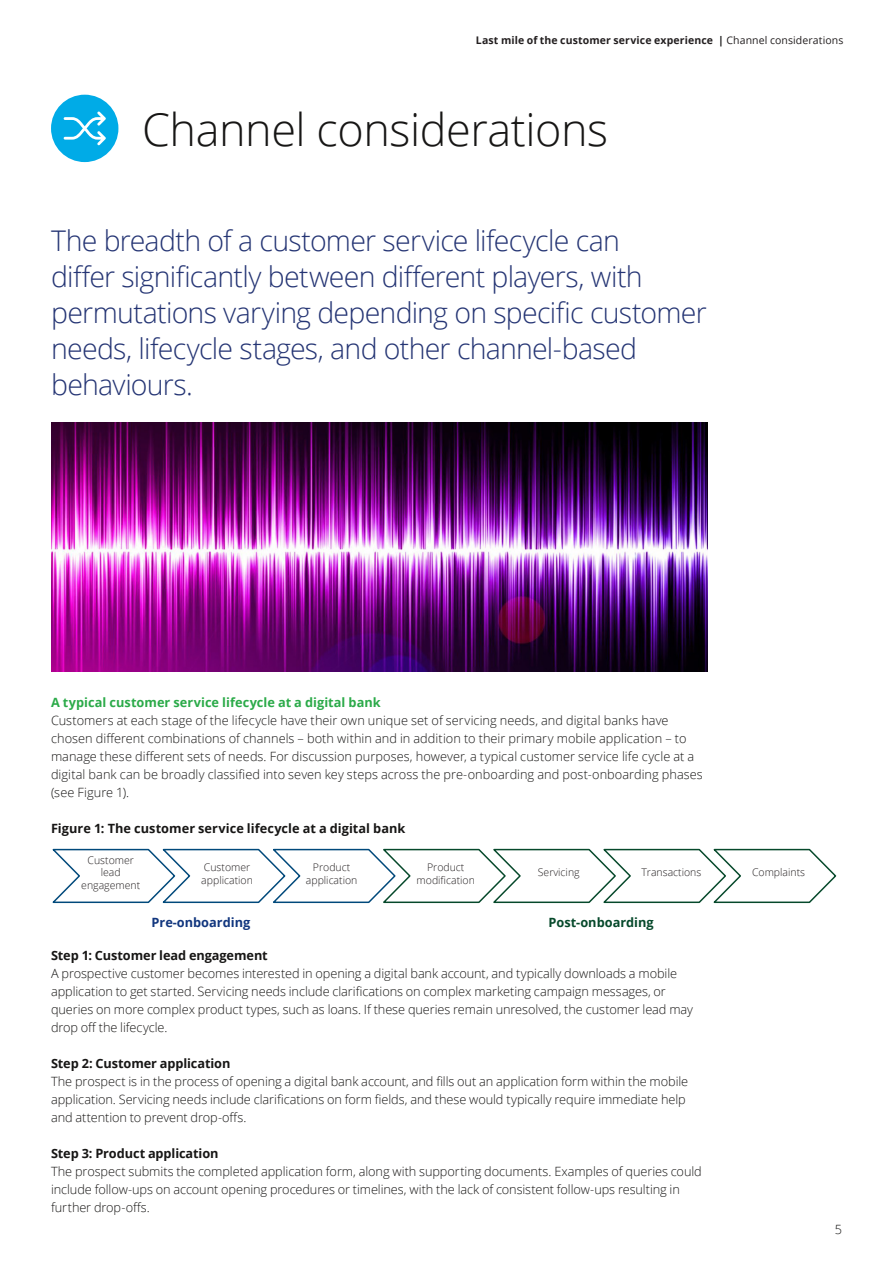
<style>
.page{position:relative;width:893px;height:1263px;background:#fff}
.page>*{position:absolute;margin:0;border:0;box-sizing:border-box;transform-origin:0 0}
.t1{font:300 45px "Open Sans";letter-spacing:-.01em;color:#171615}
.t2{font:300 28.5px/36px "Open Sans";letter-spacing:-.025em;color:#253574}
.t3{font:300 12.75px/18px "Open Sans";letter-spacing:-.005em;color:#171615}
.t4{font:700 12.75px "Open Sans";letter-spacing:-.005em;color:#171615}
.t5{font:700 12.75px "Open Sans";letter-spacing:.005em;color:#2baa49}
.t6{font:700 12.75px "Open Sans";color:#06492b}
.t7{font:700 12.75px "Open Sans";color:#11367e}
.t8{font:300 10.5px/12.6px "Open Sans";color:#231f20;text-align:center}
.t9{font:700 10.5px "Open Sans";letter-spacing:.01em;color:#231f20}
.s1{color:#171615}
.s2{font-weight:400}
</style>
<div class="page">
<svg style="left:52px;top:848px;width:785px;height:56px"></svg>
<svg style="left:51px;top:95px;width:67px;height:67px"></svg>
<img style="left:51px;top:423px;width:656px;height:249px">
<p class="t9" style="left:476px;top:33px;width:369px">Last mile of the customer service experience <span class="s1">|</span> <span class="s2">Channel considerations</span></p>
<h1 class="t1" style="left:142px;top:98px;width:467px">Channel considerations</h1>
<h2 class="t2" style="left:51px;top:222px;width:657px">The breadth of a customer service lifecycle can<br>differ significantly between different players, with permutations varying depending on specific customer needs, lifecycle stages, and other channel-based behaviours.</h2>
<p class="t5" style="left:51px;top:693px;width:331px">A typical customer service lifecycle at a digital bank</p>
<p class="t3" style="left:51px;top:711px;width:653px">Customers at each stage of the lifecycle have their own unique set of servicing needs, and digital banks have chosen different combinations of channels – both within and in addition to their primary mobile application – to manage these different sets of needs. For discussion purposes, however, a typical customer service life cycle at a digital bank can be broadly classified into seven key steps across the pre-onboarding and post-onboarding phases (see Figure 1).</p>
<p class="t4" style="left:51px;top:819px;width:356px">Figure 1: The customer service lifecycle at a digital bank</p>
<p class="t8" style="left:81px;top:853px;width:61px">Customer lead engagement</p>
<p class="t8" style="left:201px;top:861px;width:53px;text-align:left">Customer application</p>
<p class="t8" style="left:306px;top:861px;width:53px">Product application</p>
<p class="t8" style="left:417px;top:861px;width:60px">Product modification</p>
<p class="t8" style="left:538px;top:866px;width:43px">Servicing</p>
<p class="t8" style="left:641px;top:866px;width:61px">Transactions</p>
<p class="t8" style="left:752px;top:866px;width:55px">Complaints</p>
<p class="t7" style="left:152px;top:914px;width:100px">Pre-onboarding</p>
<p class="t6" style="left:549px;top:914px;width:107px">Post-onboarding</p>
<p class="t4" style="left:51px;top:946px;width:218px">Step 1: Customer lead engagement</p>
<p class="t3" style="left:51px;top:964px;width:643px">A prospective customer becomes interested in opening a digital bank account, and typically downloads a mobile application to get started. Servicing needs include clarifications on complex marketing campaign messages, or queries on more complex product types, such as loans. If these queries remain unresolved, the customer lead may drop off the lifecycle.</p>
<p class="t4" style="left:51px;top:1054px;width:181px">Step 2: Customer application</p>
<p class="t3" style="left:51px;top:1072px;width:639px">The prospect is in the process of opening a digital bank account, and fills out an application form within the mobile application. Servicing needs include clarifications on form fields, and these would typically require immediate help and attention to prevent drop-offs.</p>
<p class="t4" style="left:51px;top:1144px;width:169px">Step 3: Product application</p>
<p class="t3" style="left:51px;top:1162px;width:652px">The prospect submits the completed application form, along with supporting documents. Examples of queries could include follow-ups on account opening procedures or timelines, with the lack of consistent follow-ups resulting in further drop-offs.</p>
<p class="t3" style="left:835px;top:1220px;width:9px">5</p>
</div>
